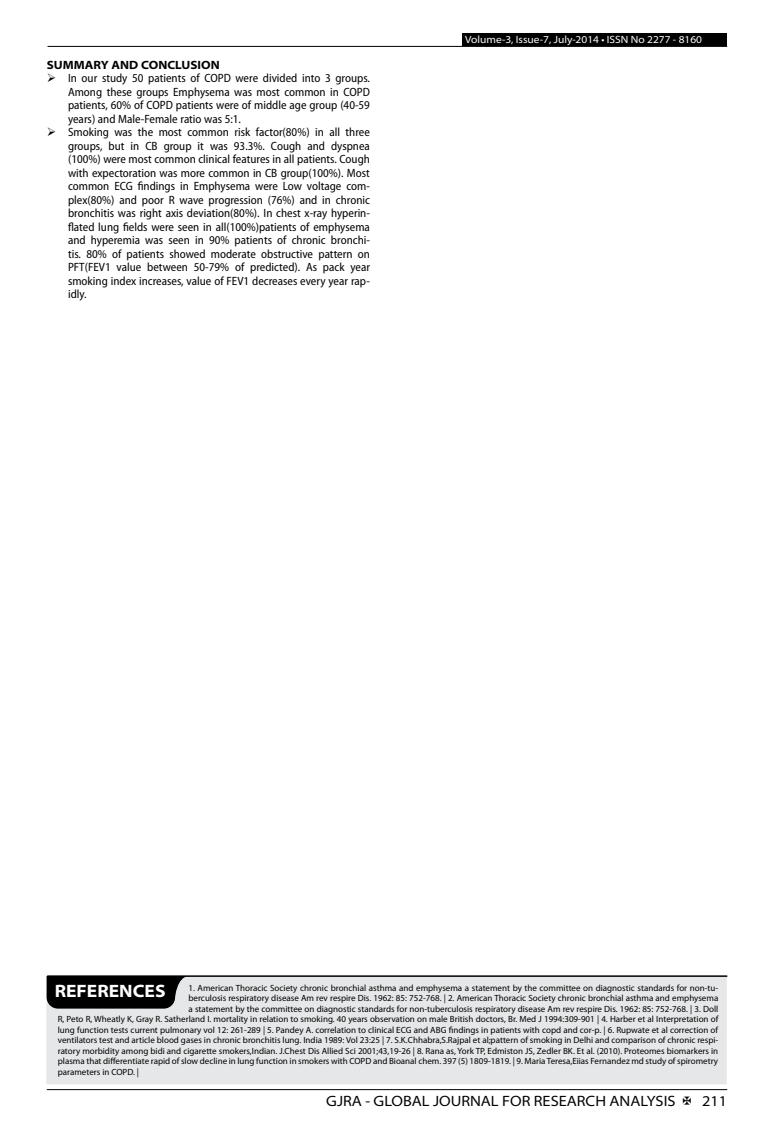
<style>
.page{position:relative;width:774px;height:1136px;background:#fff}
.page>*{position:absolute;margin:0;border:0;box-sizing:border-box;transform-origin:0 0}
.t1{font:700 semi-expanded 18px "Myriad Pro";color:#fff}
.t2{font:semi-expanded 15px "Myriad Pro";color:#000}
.t3{font:semi-condensed 12px/13.5px "Myriad Pro";color:#000;text-align:justify}
.t4{font:700 semi-expanded 12px "Myriad Pro";color:#000}
.t5{font:semi-expanded 10.5px "Myriad Pro";color:#fff}
.t6{font:9px "Myriad Pro";color:#000}
</style>
<div class="page">
<hr style="left:47px;top:1089px;width:680px;height:1px;background:#000">
<div style="left:462px;top:33px;width:265px;height:13px;background:#000"></div>
<hr style="left:47px;top:46px;width:680px;height:1px;background:#000">
<div style="left:46px;top:975px;width:681px;height:109px;background:#e6e7e8"></div>
<hr style="left:48px;top:975px;width:679px;height:1px;background:#000">
<svg style="left:47px;top:975px;width:141px;height:33px;background:#151515"></svg>
<h3 class="t4" style="left:47px;top:58px;width:174px">SUMMARY AND CONCLUSION</h3>
<h3 class="t3" style="left:68px;top:72px;width:303px;text-indent:-21px">➢ In our study 50 patients of COPD were divided into 3 groups.<br>Among these groups Emphysema was most common in COPD patients, 60% of COPD patients were of middle age group (40-59 years) and Male-Female ratio was 5:1.</h3>
<p class="t3" style="left:68px;top:126px;width:303px;text-indent:-21px">➢ Smoking was the most common risk factor(80%) in all three groups, but in CB group it was 93.3%. Cough and dyspnea (100%) were most common clinical features in all patients. Cough with expectoration was more common in CB group(100%). Most common ECG findings in Emphysema were Low voltage com&shy;plex(80%) and poor R wave progression (76%) and in chronic bronchitis was right axis deviation(80%). In chest x-ray hyperin&shy;flated lung fields were seen in all(100%)patients of emphysema and hyperemia was seen in 90% patients of chronic bronchi&shy;tis. 80% of patients showed moderate obstructive pattern on PFT(FEV1 value between 50-79% of predicted). As pack year smoking index increases, value of FEV1 decreases every year rap&shy;idly.</p>
<p class="t5" style="left:465px;top:34px;width:238px">Volume-3, Issue-7, July-2014 • ISSN No 2277 - 8160</p>
<h1 class="t1" style="left:55px;top:981px;width:112px">REFERENCES</h1>
<p class="t6" style="left:188px;top:982px;width:531px">1. American Thoracic Society chronic bronchial asthma and emphysema a statement by the committee on diagnostic standards for non-tu-</p>
<p class="t6" style="left:188px;top:993px;width:531px">berculosis respiratory disease Am rev respire Dis. 1962: 85: 752-768. | 2. American Thoracic Society chronic bronchial asthma and emphysema</p>
<p class="t6" style="left:188px;top:1003px;width:531px">a statement by the committee on diagnostic standards for non-tuberculosis respiratory disease Am rev respire Dis. 1962: 85: 752-768. | 3. Doll</p>
<p class="t6" style="left:58px;top:1014px;width:662px">R, Peto R, Wheatly K, Gray R. Satherland I. mortality in relation to smoking. 40 years observation on male British doctors, Br. Med J 1994:309-901 | 4. Harber et al Interpretation of</p>
<p class="t6" style="left:58px;top:1024px;width:662px">lung function tests current pulmonary vol 12: 261-289 | 5. Pandey A. correlation to clinical ECG and ABG findings in patients with copd and cor-p. | 6. Rupwate et al correction of</p>
<p class="t6" style="left:58px;top:1035px;width:662px">ventilators test and article blood gases in chronic bronchitis lung. India 1989: Vol 23:25 | 7. S.K.Chhabra,S.Rajpal et al;pattern of smoking in Delhi and comparison of chronic respi-</p>
<p class="t6" style="left:58px;top:1045px;width:662px">ratory morbidity among bidi and cigarette smokers,Indian. J.Chest Dis Allied Sci 2001;43,19-26 | 8. Rana as, York TP, Edmiston JS, Zedler BK. Et al. (2010). Proteomes biomarkers in</p>
<p class="t6" style="left:58px;top:1056px;width:662px">plasma that differentiate rapid of slow decline in lung function in smokers with COPD and Bioanal chem. 397 (5) 1809-1819. | 9. Maria Teresa,Eiias Fernandez md study of spirometry</p>
<p class="t6" style="left:58px;top:1066px;width:83px">parameters in COPD. |</p>
<h2 class="t2" style="left:326px;top:1092px;width:351px">GJRA - GLOBAL JOURNAL FOR RESEARCH ANALYSIS</h2>
<h2 class="t2" style="left:702px;top:1092px;width:27px">211</h2>
</div>
